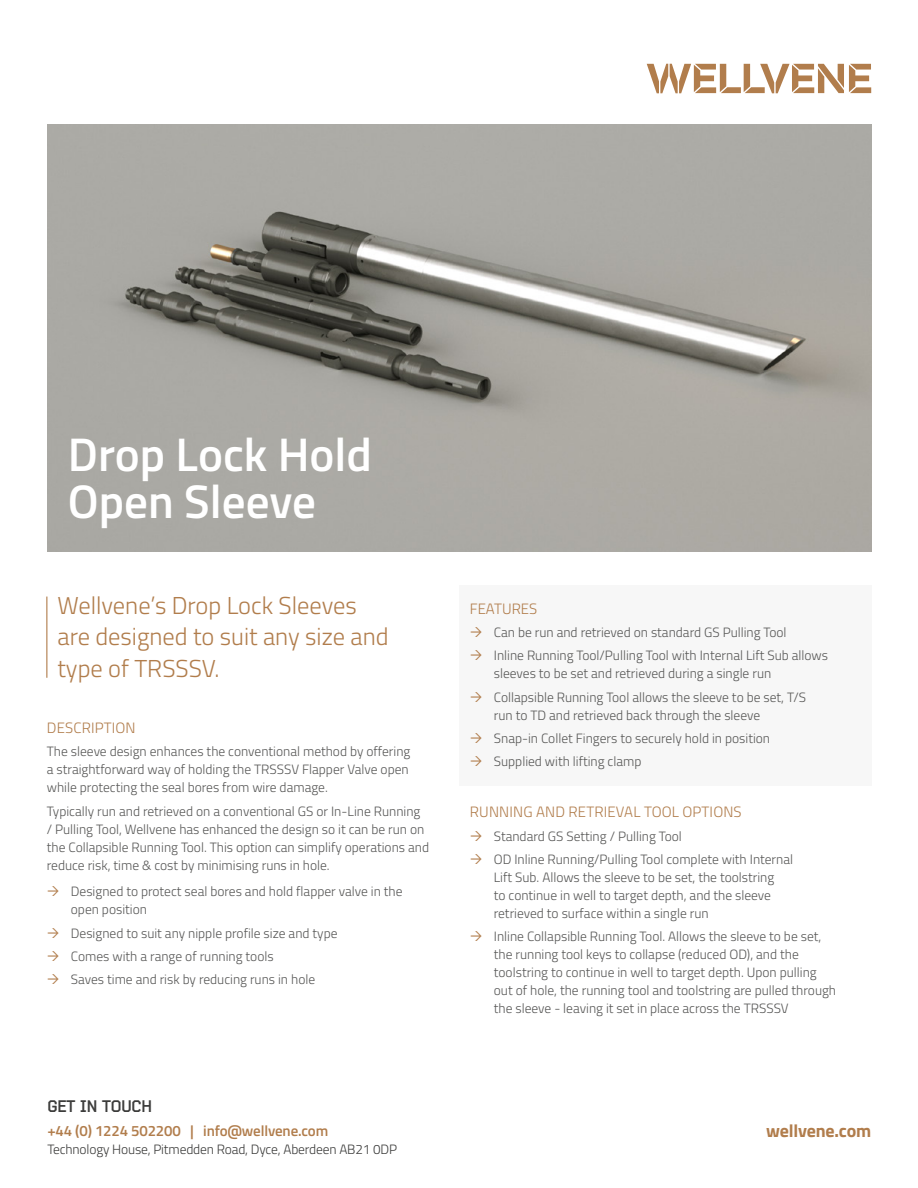
<style>
.page{position:relative;width:918px;height:1188px;background:#fff}
.page>*{position:absolute;margin:0;border:0;box-sizing:border-box;transform-origin:0 0}
.t1{font:600 47.25px/46.5px "Titillium";color:#fff}
.t2{font:300 24.45px/31.7px "Titillium";color:#b17d4c}
.t3{font:700 18px "Titillium";letter-spacing:-.01em;color:#b17d4c}
.t4{font:700 16.5px "Bender";letter-spacing:-.01em;color:#3c3c3b}
.t5{font:300 15px "Titillium";letter-spacing:.01em;color:#b17d4c}
.t6{font:600 15px "Titillium";letter-spacing:-.01em;color:#b17d4c}
.t7{font:300 13.5px/18px "Titillium";color:#575756}
.t8{font:300 13.5px "Titillium";letter-spacing:-.01em;color:#3c3c3b}
</style>
<div class="page">
<img style="left:47px;top:124px;width:824px;height:427px">
<div style="left:459px;top:585px;width:412px;height:200px;background:#f7f7f7"></div>
<hr style="left:46px;top:597px;width:1px;height:81px;background:#b17d4c">
<svg style="left:647px;top:64px;width:224px;height:29px"></svg>
<h1 class="t1" style="left:68px;top:429px;width:306px">Drop Lock Hold<br>Open Sleeve</h1>
<h2 class="t2" style="left:57px;top:588px;width:333px">Wellvene’s Drop Lock Sleeves are designed to suit any size and type of TRSSSV.</h2>
<p class="t5" style="left:47px;top:717px;width:90px">DESCRIPTION</p>
<p class="t7" style="left:47px;top:742px;width:365px">The sleeve design enhances the conventional method by offering a straightforward way of holding the TRSSSV Flapper Valve open while protecting the seal bores from wire damage.</p>
<p class="t7" style="left:47px;top:801px;width:384px">Typically run and retrieved on a conventional GS or In-Line Running / Pulling Tool, Wellvene has enhanced the design so it can be run on the Collapsible Running Tool. This option can simplify operations and reduce risk, time &amp; cost by minimising runs in hole.</p>
<p class="t7" style="left:71px;top:882px;width:333px">Designed to protect seal bores and hold flapper valve in the open position</p>
<p class="t7" style="left:71px;top:921px;width:268px;line-height:23.2px">Designed to suit any nipple profile size and type<br>Comes with a range of running tools<br>Saves time and risk by reducing runs in hole</p>
<p class="t4" style="left:47px;top:1096px;width:106px">GET IN TOUCH</p>
<p class="t6" style="left:47px;top:1119px;width:282px">+44 (0) 1224 502200 | info@wellvene.com</p>
<p class="t8" style="left:47px;top:1139px;width:351px">Technology House, Pitmedden Road, Dyce, Aberdeen AB21 0DP</p>
<p class="t5" style="left:470px;top:598px;width:69px">FEATURES</p>
<p class="t7" style="left:494px;top:620px;width:336px;line-height:23.2px">Can be run and retrieved on standard GS Pulling Tool<br>Inline Running Tool/Pulling Tool with Internal Lift Sub allows</p>
<p class="t7" style="left:494px;top:661px;width:314px;line-height:23.2px">sleeves to be set and retrieved during a single run<br>Collapsible Running Tool allows the sleeve to be set, T/S</p>
<p class="t7" style="left:494px;top:703px;width:278px;line-height:23.2px">run to TD and retrieved back through the sleeve<br>Snap-in Collet Fingers to securely hold in position<br>Supplied with lifting clamp</p>
<p class="t5" style="left:470px;top:801px;width:273px">RUNNING AND RETRIEVAL TOOL OPTIONS</p>
<p class="t7" style="left:494px;top:824px;width:301px;line-height:23.2px">Standard GS Setting / Pulling Tool<br>OD Inline Running/Pulling Tool complete with Internal</p>
<p class="t7" style="left:494px;top:867px;width:282px">Lift Sub. Allows the sleeve to be set, the toolstring to continue in well to target depth, and the sleeve retrieved to surface within a single run</p>
<p class="t7" style="left:494px;top:927px;width:344px">Inline Collapsible Running Tool. Allows the sleeve to be set, the running tool keys to collapse (reduced OD), and the toolstring to continue in well to target depth. Upon pulling out of hole, the running tool and toolstring are pulled through the sleeve - leaving it set in place across the TRSSSV</p>
<h3 class="t3" style="left:766px;top:1117px;width:107px">wellvene.com</h3>
</div>
